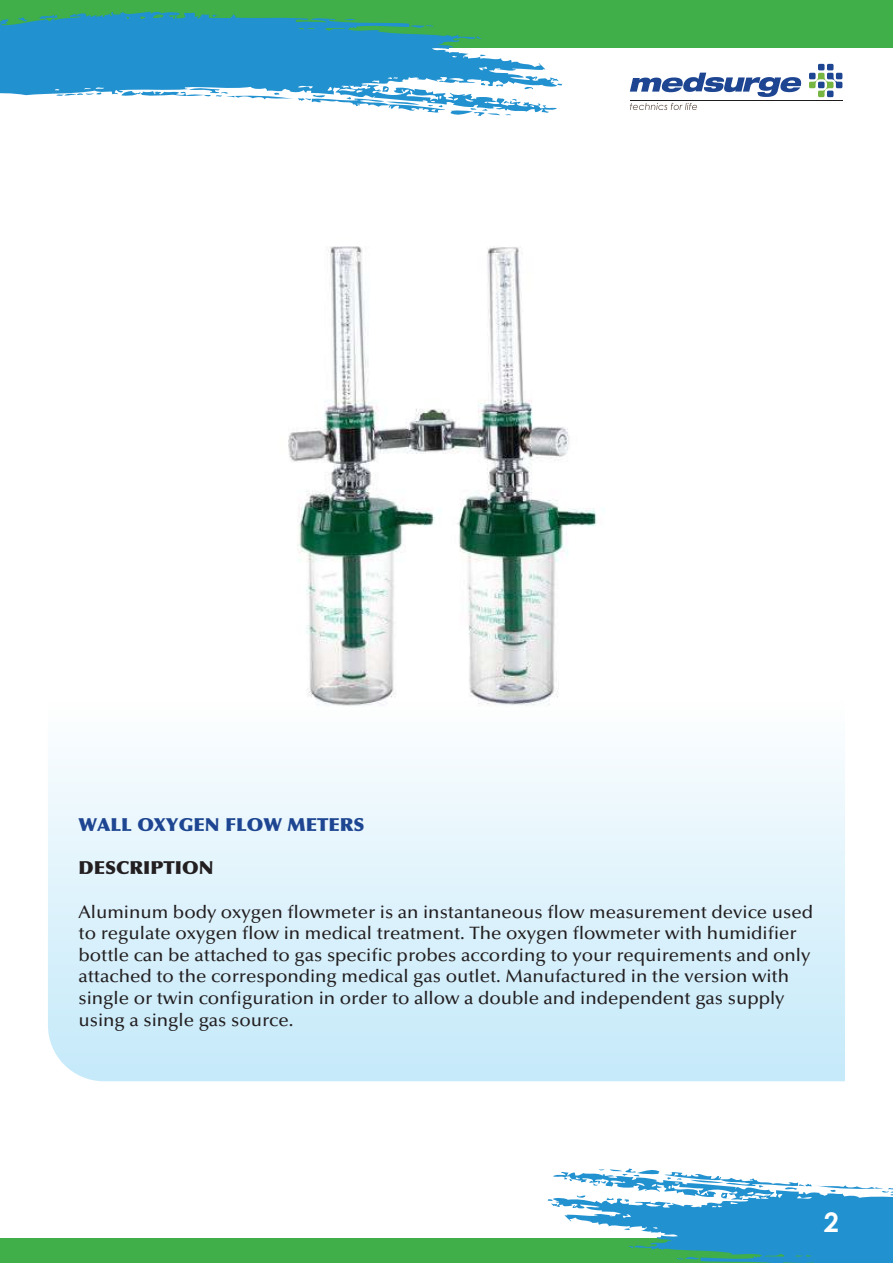
<style>
.page{position:relative;width:893px;height:1263px;background:#fff}
.page>*{position:absolute;margin:0;border:0;box-sizing:border-box;transform-origin:0 0}
.t1{font:500 18px/21.6px "Optima LT Std";color:#231f20;scale:1.04 1}
.t2{font:900 18px "Optima LT Std";color:#1d4591;scale:1.04 1}
.t3{font:900 18px "Optima LT Std";color:#231f20;scale:1.04 1}
</style>
<div class="page">
<img style="left:288px;top:246px;width:316px;height:455px">
<div style="left:0;top:0;width:892px;height:48px;background:#40ae49"></div>
<div style="left:0;top:1239px;width:892px;height:24px;background:#40ae49"></div>
<svg style="left:809px;top:64px;width:33px;height:33px"></svg>
<svg style="left:630px;top:103px;width:67px;height:7px"></svg>
<svg style="left:630px;top:73px;width:171px;height:24px"></svg>
<svg style="left:0;top:11px;width:559px;height:102px;fill:#2291d0"></svg>
<svg style="left:211px;top:14px;width:7px;height:3px"></svg>
<svg style="left:410px;top:24px;width:23px;height:6px"></svg>
<svg style="left:480px;top:54px;width:6px;height:2px"></svg>
<svg style="left:121px;top:83px;width:395px;height:33px"></svg>
<svg style="left:548px;top:1168px;width:344px;height:95px"></svg>
<svg style="left:48px;top:701px;width:797px;height:380px"></svg>
<p class="t2" style="left:79px;top:814px;width:277px">WALL OXYGEN FLOW METERS</p>
<p class="t3" style="left:79px;top:857px;width:131px">DESCRIPTION</p>
<p class="t1" style="left:79px;top:901px;width:708px">Aluminum body oxygen flowmeter is an instantaneous flow measurement device used to regulate oxygen flow in medical treatment. The oxygen flowmeter with humidifier bottle can be attached to gas specific probes according to your requirements and only attached to the corresponding medical gas outlet. Manufactured in the version with single or twin configuration in order to allow a double and independent gas supply using a single gas source.</p>
</div>
